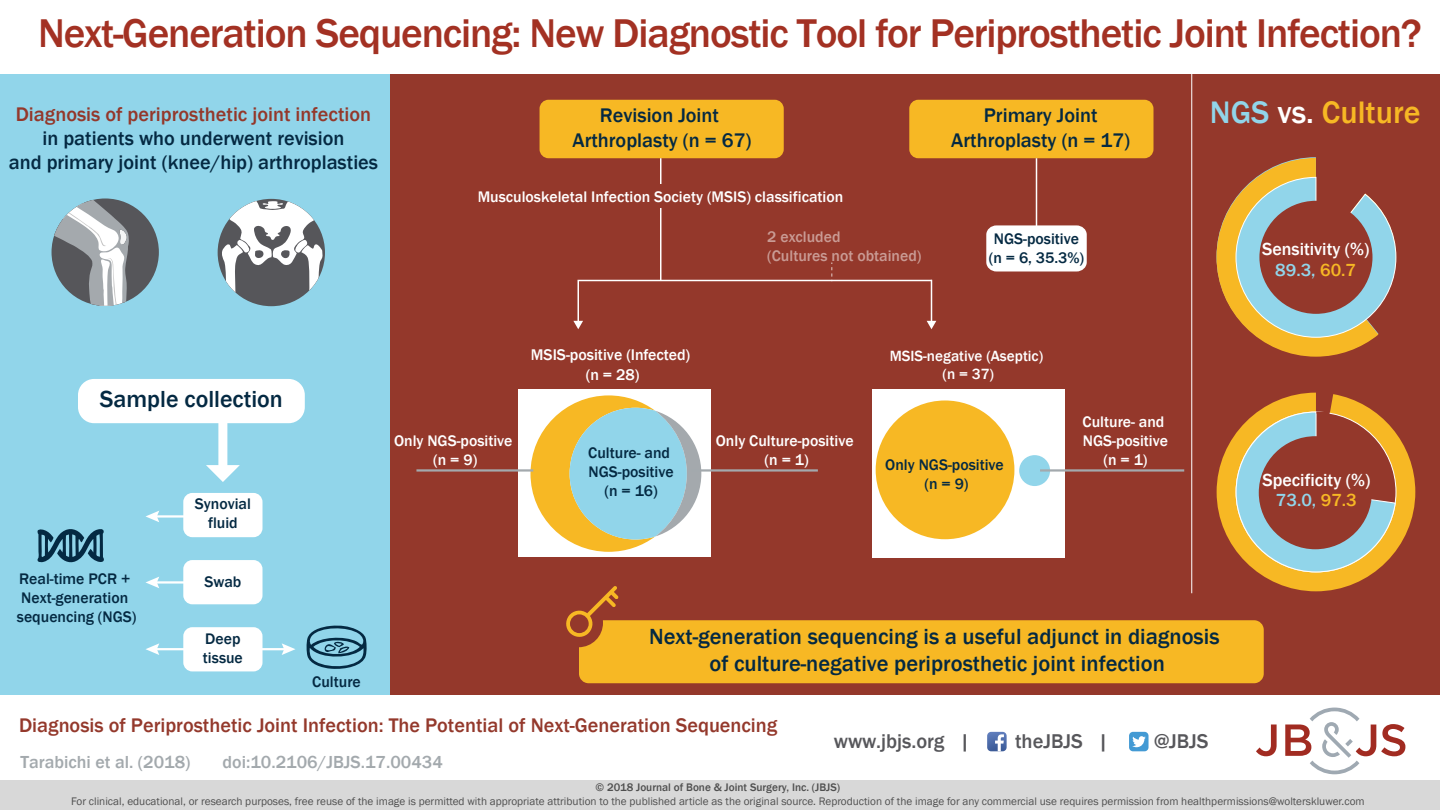
<style>
.page{position:relative;width:1440px;height:810px;background:#fff}
.page>*{position:absolute;margin:0;border:0;box-sizing:border-box;transform-origin:0 0}
.t1{font:500 41.25px "Franklin Gothic";letter-spacing:-.025em;color:#a33123}
.t2{font:500 31.95px "Franklin Gothic";color:#f7b824}
.t3{font:500 23.92px "Franklin Gothic";color:#042942}
.t4{font:500 22.5px/27px "Franklin Gothic";color:#042942;text-align:center}
.t5{font:500 20.48px "Franklin Gothic";color:#57575b}
.t6{font:500 20.25px/24.3px "Franklin Gothic";color:#042942;text-align:center}
.t7{font:500 20.25px "Franklin Gothic";color:#94392c}
.t8{font:500 20.25px "Franklin Gothic";color:#94382b}
.t9{font:500 18px "Franklin Gothic";color:#fff}
.t10{font:500 18px "Franklin Gothic";color:#91d5ea}
.t11{font:500 17.92px "Franklin Gothic";color:#a3a9ad}
.t12{font:500 15.9px/19px "Franklin Gothic";color:#fff;text-align:center}
.t13{font:500 15.75px/18.9px "Franklin Gothic";color:#fff;text-align:center}
.t14{font:500 15.75px/18.9px "Franklin Gothic";color:#042942;text-align:center}
.t15{font:500 15.23px/18.2px "Franklin Gothic";color:#fff;text-align:center}
.t16{font:11.25px "Franklin Gothic";color:#4f4f4f}
.t17{font:500 11.25px "Franklin Gothic";color:#4f4f4f}
.s1{color:#91d5ea}
.s2{color:#fff}
.s3{color:#f7b824}
</style>
<div class="page">
<div style="left:1px;top:48px;width:1439px;height:700px;background:#94382b"></div>
<div style="left:518px;top:390px;width:193px;height:167px;background:#fff"></div>
<div style="left:0;top:74px;width:389px;height:648px;background:#91d5ea"></div>
<div style="left:183px;top:493px;width:80px;height:44px;background:#fff;border-radius:9px"></div>
<div style="left:540px;top:100px;width:244px;height:58px;background:#f7b824;border-radius:9px"></div>
<div style="left:909px;top:100px;width:245px;height:58px;background:#f7b824;border-radius:9px"></div>
<div style="left:183px;top:560px;width:80px;height:44px;background:#fff;border-radius:9px"></div>
<div style="left:183px;top:627px;width:80px;height:44px;background:#fff;border-radius:9px"></div>
<div style="left:986px;top:225px;width:101px;height:46px;background:#fff;border-radius:10px"></div>
<div style="left:0;top:0;width:1440px;height:74px;background:#fff"></div>
<div style="left:579px;top:620px;width:685px;height:63px;background:#f7b824;border-radius:10px"></div>
<div style="left:554px;top:598px;width:49px;height:49px;background:#94382b;border-radius:50%"></div>
<svg style="left:566px;top:586px;width:53px;height:52px"></svg>
<div style="left:0;top:696px;width:1440px;height:88px;background:#fff"></div>
<svg style="left:1256px;top:725px;width:21px;height:31px"></svg>
<svg style="left:1285px;top:708px;width:120px;height:66px"></svg>
<svg style="left:987px;top:732px;width:20px;height:19px"></svg>
<div style="left:1129px;top:732px;width:20px;height:19px;background:#439ad4;border-radius:4px"></div>
<svg style="left:1132px;top:736px;width:14px;height:11px"></svg>
<div style="left:78px;top:379px;width:227px;height:44px;background:#fff;border-radius:16px"></div>
<hr style="left:155px;top:515px;width:33px;height:3px;background:#fff">
<svg style="left:145px;top:511px;width:14px;height:11px"></svg>
<hr style="left:155px;top:581px;width:33px;height:3px;background:#fff">
<svg style="left:145px;top:577px;width:14px;height:11px"></svg>
<hr style="left:155px;top:648px;width:33px;height:2px;background:#fff">
<svg style="left:145px;top:643px;width:14px;height:12px"></svg>
<hr style="left:256px;top:648px;width:30px;height:2px;background:#fff">
<svg style="left:282px;top:643px;width:14px;height:12px"></svg>
<div style="left:218px;top:420px;width:9px;height:47px;background:#fff"></div>
<svg style="left:206px;top:465px;width:34px;height:17px"></svg>
<div style="left:218px;top:199px;width:107px;height:107px;background:#56565a;border-radius:50%"></div>
<svg style="left:221px;top:199px;width:102px;height:97px"></svg>
<div style="left:52px;top:198px;width:107px;height:108px;background:#56565a;border-radius:50%"></div>
<svg style="left:52px;top:198px;width:77px;height:108px"></svg>
<svg style="left:37px;top:529px;width:67px;height:34px"></svg>
<svg style="left:306px;top:625px;width:61px;height:44px"></svg>
<hr style="left:1191px;top:74px;width:1px;height:519px;background:#fff">
<svg style="left:531px;top:395px;width:170px;height:157px"></svg>
<hr style="left:416px;top:469px;width:117px;height:3px;background:#a3a9ad">
<hr style="left:691px;top:469px;width:127px;height:3px;background:#a3a9ad">
<div style="left:872px;top:389px;width:192px;height:169px;background:#fff"></div>
<svg style="left:876px;top:400px;width:138px;height:139px"></svg>
<hr style="left:660px;top:158px;width:2px;height:122px;background:#fff">
<hr style="left:1036px;top:158px;width:1px;height:70px;background:#fff">
<hr style="left:578px;top:280px;width:1px;height:42px;background:#fff">
<svg style="left:573px;top:321px;width:10px;height:8px"></svg>
<hr style="left:931px;top:280px;width:1px;height:42px;background:#fff">
<svg style="left:927px;top:321px;width:9px;height:8px"></svg>
<hr style="left:579px;top:280px;width:353px;height:1px;background:#fff">
<div style="left:1019px;top:455px;width:31px;height:31px;background:#91d5ea;border-radius:50%"></div>
<hr style="left:1040px;top:469px;width:144px;height:3px;background:#a3a9ad">
<svg style="left:1217px;top:157px;width:180px;height:200px"></svg>
<div style="left:1259px;top:201px;width:113px;height:113px;background:#94382b;border-radius:50%"></div>
<div style="left:594px;top:184px;width:133px;height:24px;background:#94382b"></div>
<svg style="left:1217px;top:393px;width:198px;height:198px"></svg>
<div style="left:0;top:781px;width:1440px;height:29px;background:#d8d8d8"></div>
<h1 class="t1" style="left:38px;top:8px;width:1385px">Next-Generation Sequencing: New Diagnostic Tool for Periprosthetic Joint Infection?</h1>
<h3 class="t8" style="left:16px;top:101px;width:357px">Diagnosis of periprosthetic joint infection</h3>
<h3 class="t6" style="left:9px;top:126px;width:371px">in patients who underwent revision<br>and primary joint (knee/hip) arthroplasties</h3>
<h3 class="t6" style="left:600px;top:104px;width:121px">Revision Joint</h3>
<h2 class="t2" style="left:1210px;top:93px;width:212px"><span class="s1">NGS</span> <span class="s2">vs.</span> Culture</h2>
<h3 class="t6" style="left:572px;top:128px;width:180px">Arthroplasty (n = 67)</h3>
<h3 class="t6" style="left:951px;top:104px;width:180px">Primary Joint<br>Arthroplasty (n = 17)</h3>
<h3 class="t13" style="left:478px;top:187px;width:367px">Musculoskeletal Infection Society (MSIS) classification</h3>
<h3 class="t13" style="left:767px;top:228px;width:156px;text-align:left">2 excluded<br>(Cultures not obtained)</h3>
<h3 class="t14" style="left:989px;top:229px;width:97px">NGS-positive (n = 6, 35.3%)</h3>
<h3 class="t9" style="left:1262px;top:238px;width:109px">Sensitivity (%)</h3>
<h3 class="t9" style="left:1276px;top:247px;width:80px">Sensitivity</h3>
<h3 class="t10" style="left:1275px;top:259px;width:82px">89.3, <span class="s3">60.7</span></h3>
<h3 class="t3" style="left:100px;top:385px;width:184px">Sample collection</h3>
<h3 class="t14" style="left:17px;top:570px;width:121px;text-align:left">Real-time PCR +<br>Next-generation sequencing (NGS)</h3>
<h3 class="t14" style="left:195px;top:495px;width:58px">Synovial fluid</h3>
<h3 class="t14" style="left:204px;top:572px;width:38px">Swab</h3>
<h3 class="t14" style="left:203px;top:629px;width:41px;text-align:left">Deep tissue</h3>
<h3 class="t14" style="left:312px;top:673px;width:50px">Culture</h3>
<h3 class="t12" style="left:531px;top:346px;width:161px">MSIS-positive (Infected) (n = 28)</h3>
<h3 class="t13" style="left:394px;top:431px;width:120px">Only NGS-positive (n = 9)</h3>
<h3 class="t13" style="left:716px;top:431px;width:139px">Only Culture-positive (n = 1)</h3>
<h3 class="t14" style="left:588px;top:443px;width:87px">Culture- and<br>NGS-positive (n = 16)</h3>
<h3 class="t15" style="left:890px;top:347px;width:155px">MSIS-negative (Aseptic) (n = 37)</h3>
<h3 class="t14" style="left:885px;top:455px;width:120px">Only NGS-positive (n = 9)</h3>
<h3 class="t13" style="left:1083px;top:413px;width:87px">Culture- and<br>NGS-positive (n = 1)</h3>
<h3 class="t4" style="left:649px;top:624px;width:572px">Next-generation sequencing is a useful adjunct in diagnosis of culture-negative periprosthetic joint infection</h3>
<h3 class="t9" style="left:1262px;top:469px;width:109px">Specificity (%)</h3>
<h3 class="t10" style="left:1276px;top:489px;width:82px">73.0, <span class="s3">97.3</span></h3>
<h3 class="t7" style="left:19px;top:713px;width:760px">Diagnosis of Periprosthetic Joint Infection: The Potential of Next-Generation Sequencing</h3>
<h3 class="t11" style="left:21px;top:751px;width:171px">Tarabichi et al. (2018)</h3>
<h3 class="t11" style="left:223px;top:751px;width:222px">doi:10.2106/JBJS.17.00434</h3>
<h3 class="t5" style="left:834px;top:729px;width:138px">www.jbjs.org |</h3>
<h3 class="t5" style="left:1015px;top:729px;width:95px">theJBJS |</h3>
<h3 class="t5" style="left:1155px;top:729px;width:56px">@JBJS</h3>
<p class="t17" style="left:596px;top:781px;width:246px">© 2018 Journal of Bone &amp; Joint Surgery, Inc. (JBJS)</p>
<p class="t16" style="left:71px;top:794px;width:1295px">For clinical, educational, or research purposes, free reuse of the image is permitted with appropriate attribution to the published article as the original source. Reproduction of the image for any commercial use requires permission from healthpermissions@wolterskluwer.com</p>
</div>
